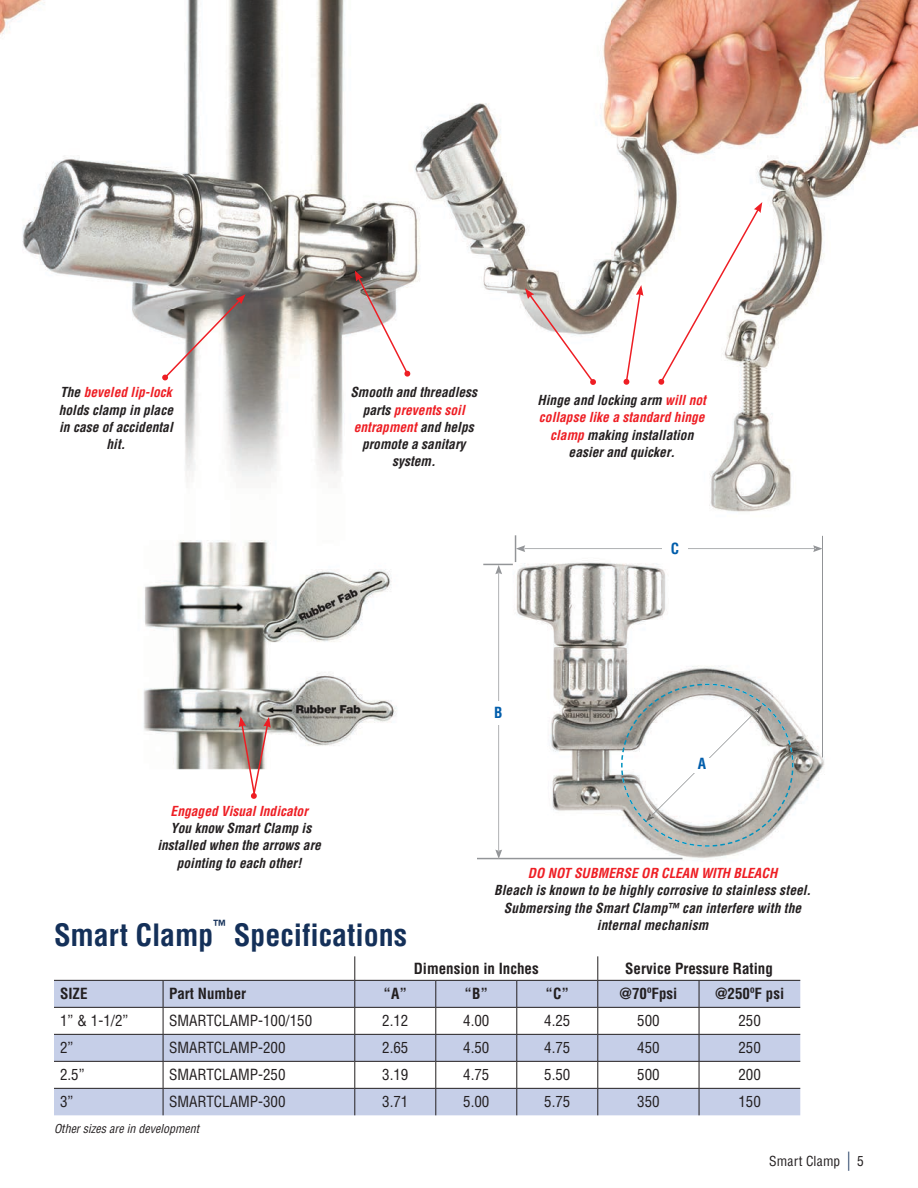
<style>
.page{position:relative;width:918px;height:1188px;background:#fff}
.page>*{position:absolute;margin:0;border:0;box-sizing:border-box;transform-origin:0 0}
.t1{font:700 condensed 30px "Helvetica LT Std";color:#143059}
.t2{font:condensed 15px "Helvetica LT Std";color:#231f20}
.t3{font:700 condensed 15px "Helvetica LT Std";color:#231f20}
.t4{font:700 condensed 15px "Helvetica LT Std";color:#015dab}
.t5{font:700 condensed 15px "Helvetica LT Std";color:#143059}
.t6{font:italic 700 condensed 13.5px/17.2px "Helvetica LT Std";color:#231f20;text-align:center}
.t7{font:italic 700 condensed 13.5px "Helvetica LT Std";color:#ee1e24}
.t8{font:condensed 13.5px "Helvetica LT Std";letter-spacing:.01em;color:#231f20}
.t9{font:italic condensed 12px "Helvetica LT Std";color:#231f20}
.s1{color:#ee1e24}
.s2{font-size:19.2px;color:#143059}
</style>
<div class="page">
<img style="left:0;top:0;width:918px;height:1116px">
<svg style="left:239px;top:716px;width:32px;height:83px"></svg>
<svg style="left:623px;top:285px;width:20px;height:100px"></svg>
<svg style="left:658px;top:202px;width:104px;height:183px"></svg>
<svg style="left:355px;top:270px;width:56px;height:107px"></svg>
<svg style="left:163px;top:294px;width:83px;height:85px"></svg>
<div style="left:162px;top:374px;width:6px;height:7px;background:#ee1e24;border-radius:50%"></div>
<svg style="left:525px;top:288px;width:71px;height:97px"></svg>
<img style="left:477px;top:858px;width:205px;height:1px">
<img style="left:483px;top:564px;width:30px;height:1px">
<img style="left:822px;top:536px;width:2px;height:222px">
<img style="left:525px;top:548px;width:288px;height:1px">
<svg style="left:515px;top:535px;width:10px;height:27px"></svg>
<svg style="left:813px;top:545px;width:10px;height:7px"></svg>
<img style="left:498px;top:573px;width:1px;height:278px">
<svg style="left:495px;top:565px;width:7px;height:9px"></svg>
<svg style="left:495px;top:849px;width:7px;height:10px"></svg>
<div style="left:662px;top:543px;width:26px;height:14px;background:#fff"></div>
<div style="left:486px;top:701px;width:25px;height:23px;background:#fff"></div>
<svg style="left:620px;top:683px;width:174px;height:164px"></svg>
<div style="left:689px;top:758px;width:26px;height:14px;background:#fff"></div>
<svg style="left:54px;top:981px;width:746px;height:134px;fill:#c6cfe8"></svg>
<hr style="left:54px;top:980px;width:109px;height:1px;background:#231f20">
<hr style="left:163px;top:980px;width:192px;height:1px;background:#231f20">
<hr style="left:355px;top:980px;width:81px;height:1px;background:#231f20">
<hr style="left:436px;top:980px;width:81px;height:1px;background:#231f20">
<hr style="left:517px;top:980px;width:81px;height:1px;background:#231f20">
<hr style="left:598px;top:980px;width:101px;height:1px;background:#231f20">
<hr style="left:699px;top:980px;width:101px;height:1px;background:#231f20">
<hr style="left:54px;top:1007px;width:109px;height:1px;background:#231f20">
<hr style="left:163px;top:1007px;width:192px;height:1px;background:#231f20">
<hr style="left:355px;top:1007px;width:81px;height:1px;background:#231f20">
<hr style="left:436px;top:1007px;width:81px;height:1px;background:#231f20">
<hr style="left:517px;top:1007px;width:81px;height:1px;background:#231f20">
<hr style="left:598px;top:1007px;width:101px;height:1px;background:#231f20">
<hr style="left:699px;top:1007px;width:101px;height:1px;background:#231f20">
<hr style="left:54px;top:1034px;width:109px;height:1px;background:#231f20">
<hr style="left:163px;top:1034px;width:192px;height:1px;background:#231f20">
<hr style="left:355px;top:1034px;width:81px;height:1px;background:#231f20">
<hr style="left:436px;top:1034px;width:81px;height:1px;background:#231f20">
<hr style="left:517px;top:1034px;width:81px;height:1px;background:#231f20">
<hr style="left:598px;top:1034px;width:101px;height:1px;background:#231f20">
<hr style="left:699px;top:1034px;width:101px;height:1px;background:#231f20">
<hr style="left:54px;top:1061px;width:109px;height:1px;background:#231f20">
<hr style="left:163px;top:1061px;width:192px;height:1px;background:#231f20">
<hr style="left:355px;top:1061px;width:81px;height:1px;background:#231f20">
<hr style="left:436px;top:1061px;width:81px;height:1px;background:#231f20">
<hr style="left:517px;top:1061px;width:81px;height:1px;background:#231f20">
<hr style="left:598px;top:1061px;width:101px;height:1px;background:#231f20">
<hr style="left:699px;top:1061px;width:101px;height:1px;background:#231f20">
<hr style="left:54px;top:1088px;width:109px;height:1px;background:#231f20">
<hr style="left:163px;top:1088px;width:192px;height:1px;background:#231f20">
<svg style="left:163px;top:981px;width:1px;height:134px"></svg>
<hr style="left:355px;top:1088px;width:81px;height:1px;background:#231f20">
<svg style="left:354px;top:956px;width:1px;height:159px"></svg>
<hr style="left:436px;top:1088px;width:81px;height:1px;background:#231f20">
<svg style="left:435px;top:981px;width:1px;height:134px"></svg>
<hr style="left:517px;top:1088px;width:81px;height:1px;background:#231f20">
<svg style="left:516px;top:981px;width:1px;height:134px"></svg>
<hr style="left:598px;top:1088px;width:101px;height:1px;background:#231f20">
<svg style="left:597px;top:956px;width:1px;height:159px"></svg>
<hr style="left:699px;top:1088px;width:101px;height:1px;background:#231f20">
<svg style="left:699px;top:981px;width:1px;height:134px"></svg>
<p class="t6" style="left:59px;top:384px;width:116px">The <span class="s1">beveled lip-lock </span>holds clamp in place in case of accidental hit.</p>
<p class="t6" style="left:350px;top:384px;width:128px">Smooth and threadless parts <span class="s1">prevents soil entrapment</span> and helps promote a sanitary system.</p>
<p class="t6" style="left:538px;top:392px;width:170px">Hinge and locking arm <span class="s1">will not collapse like a standard hinge clamp</span> making installation easier and quicker.</p>
<p class="t4" style="left:494px;top:703px;width:10px">B</p>
<p class="t4" style="left:671px;top:539px;width:10px">C</p>
<p class="t4" style="left:698px;top:754px;width:10px">A</p>
<p class="t7" style="left:171px;top:802px;width:139px">Engaged Visual Indicator</p>
<p class="t6" style="left:157px;top:820px;width:165px">You know Smart Clamp is installed when the arrows are pointing to each other!</p>
<p class="t5" style="left:213px;top:916px;width:14px">™</p>
<h1 class="t1" style="left:54px;top:916px;width:161px">Smart Clamp</h1>
<h1 class="t1" style="left:234px;top:916px;width:175px">Specifications</h1>
<p class="t7" style="left:528px;top:865px;width:251px">DO NOT SUBMERSE OR CLEAN WITH BLEACH</p>
<p class="t6" style="left:494px;top:882px;width:318px">Bleach is known to be highly corrosive to stainless steel.<br>Submersing the Smart Clamp™ can interfere with the internal mechanism</p>
<p class="t3" style="left:414px;top:959px;width:126px">Dimension in Inches</p>
<p class="t3" style="left:625px;top:959px;width:149px">Service Pressure Rating</p>
<p class="t3" style="left:60px;top:984px;width:29px">SIZE</p>
<p class="t3" style="left:169px;top:984px;width:79px">Part Number</p>
<p class="t3" style="left:384px;top:984px;width:25px">“A”</p>
<p class="t3" style="left:465px;top:984px;width:25px">“B”</p>
<p class="t3" style="left:546px;top:984px;width:25px">“C”</p>
<p class="t3" style="left:620px;top:984px;width:59px">@70ºFpsi</p>
<p class="t3" style="left:715px;top:984px;width:71px">@250ºF psi</p>
<p class="t2" style="left:60px;top:1011px;width:70px">1” &amp; 1-1/2”</p>
<p class="t2" style="left:169px;top:1011px;width:145px">SMARTCLAMP-100/150</p>
<p class="t2" style="left:382px;top:1011px;width:28px">2.12</p>
<p class="t2" style="left:463px;top:1011px;width:28px">4.00</p>
<p class="t2" style="left:544px;top:1011px;width:28px">4.25</p>
<p class="t2" style="left:637px;top:1011px;width:24px">500</p>
<p class="t2" style="left:738px;top:1011px;width:24px">250</p>
<p class="t2" style="left:60px;top:1038px;width:15px">2”</p>
<p class="t2" style="left:169px;top:1038px;width:118px">SMARTCLAMP-200</p>
<p class="t2" style="left:382px;top:1038px;width:28px">2.65</p>
<p class="t2" style="left:463px;top:1038px;width:28px">4.50</p>
<p class="t2" style="left:544px;top:1038px;width:28px">4.75</p>
<p class="t2" style="left:637px;top:1038px;width:24px">450</p>
<p class="t2" style="left:738px;top:1038px;width:24px">250</p>
<p class="t2" style="left:60px;top:1065px;width:26px">2.5”</p>
<p class="t2" style="left:169px;top:1065px;width:118px">SMARTCLAMP-250</p>
<p class="t2" style="left:382px;top:1065px;width:28px">3.19</p>
<p class="t2" style="left:463px;top:1065px;width:28px">4.75</p>
<p class="t2" style="left:544px;top:1065px;width:28px">5.50</p>
<p class="t2" style="left:637px;top:1065px;width:24px">500</p>
<p class="t2" style="left:738px;top:1065px;width:24px">200</p>
<p class="t2" style="left:60px;top:1092px;width:15px">3”</p>
<p class="t2" style="left:169px;top:1092px;width:118px">SMARTCLAMP-300</p>
<p class="t2" style="left:382px;top:1092px;width:28px">3.71</p>
<p class="t2" style="left:463px;top:1092px;width:28px">5.00</p>
<p class="t2" style="left:544px;top:1092px;width:28px">5.75</p>
<p class="t2" style="left:637px;top:1092px;width:24px">350</p>
<p class="t2" style="left:738px;top:1092px;width:24px">150</p>
<p class="t9" style="left:54px;top:1122px;width:147px">Other sizes are in development</p>
<p class="t8" style="left:769px;top:1152px;width:96px">Smart Clamp <span class="s2">|</span> 5</p>
</div>
